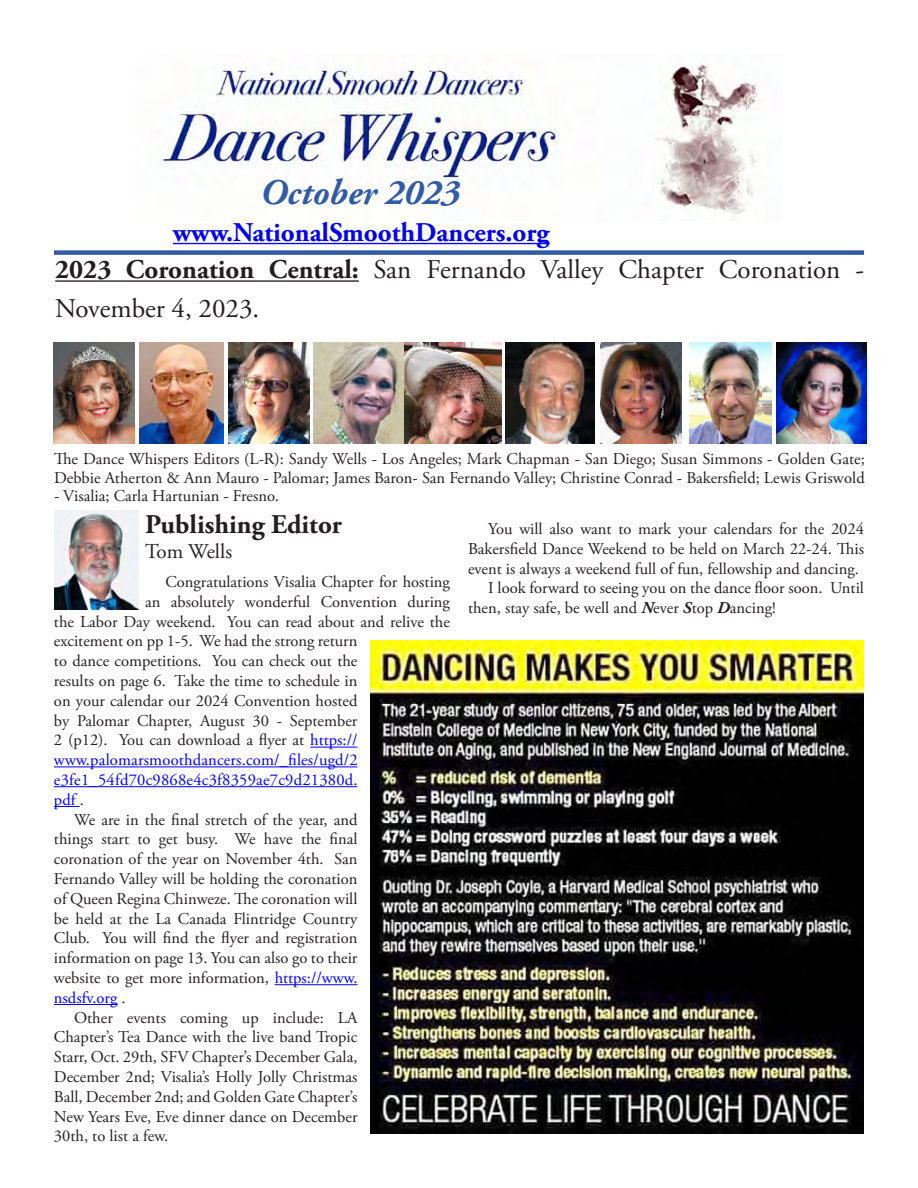
<style>
.page{position:relative;width:918px;height:1188px;background:#fff}
.page>*{position:absolute;margin:0;border:0;box-sizing:border-box;transform-origin:0 0}
.t1{font:italic 700 36px "Adobe Garamond Pro";color:#315ba7}
.DW_Headline{font:27px/39px "Adobe Garamond Pro";color:#231f20}
.DW_Headline-2{font:700 27px "Adobe Garamond Pro";color:#00f}
.DW_Headline-3{font:700 27px "Adobe Garamond Pro";color:#231f20}
.DW_Headline-4{font:21px "Adobe Garamond Pro";color:#231f20}
.Dance_Whispers{font:16.5px/19.8px "Adobe Garamond Pro";color:#231f20;text-align:justify}
.DW_Sub-headings{font:16.5px/19.5px "Adobe Garamond Pro";color:#231f20}
.Dance_Whispers-2{font:16.5px "Adobe Garamond Pro";letter-spacing:.015em;color:#00f}
.s1{font-weight:700}
.s2{color:#00f}
.s3{color:#231f20}
.s4{font-weight:700;font-style:italic}
</style>
<div class="page">
<img style="left:55px;top:511px;width:83px;height:98px">
<img style="left:53px;top:342px;width:81px;height:101px">
<img style="left:140px;top:342px;width:83px;height:101px">
<img style="left:228px;top:342px;width:81px;height:101px">
<img style="left:505px;top:342px;width:90px;height:101px">
<img style="left:601px;top:342px;width:81px;height:101px">
<img style="left:689px;top:342px;width:82px;height:101px">
<img style="left:777px;top:342px;width:90px;height:101px">
<hr style="left:55px;top:280px;width:304px;height:2px;background:#231f20">
<img style="left:314px;top:342px;width:91px;height:101px">
<img style="left:405px;top:342px;width:96px;height:101px">
<img style="left:371px;top:641px;width:493px;height:493px">
<hr style="left:310px;top:747px;width:47px;height:1px;background:#00f">
<hr style="left:54px;top:766px;width:303px;height:1px;background:#00f">
<hr style="left:54px;top:786px;width:303px;height:1px;background:#00f">
<svg style="left:54px;top:806px;width:26px;height:1px"></svg>
<hr style="left:275px;top:984px;width:82px;height:1px;background:#00f">
<hr style="left:54px;top:1004px;width:63px;height:1px;background:#00f">
<img style="left:160px;top:61px;width:599px;height:153px">
<div style="left:54px;top:250px;width:810px;height:5px;background:#315ba7"></div>
<hr style="left:173px;top:243px;width:376px;height:1px;background:#00f">
<p class="t1" style="left:260px;top:171px;width:201px">October 2023</p>
<p class="DW_Headline-2" style="left:173px;top:217px;width:378px">www.NationalSmoothDancers.org</p>
<p class="DW_Headline" style="left:55px;top:251px;width:810px"><span class="s1">2023 Coronation Central:</span> San Fernando Valley Chapter Coronation -<br>November 4, 2023.</p>
<p class="DW_Sub-headings" style="left:54px;top:449px;width:812px">The Dance Whispers Editors (L-R): Sandy Wells - Los Angeles; Mark Chapman - San Diego; Susan Simmons - Golden Gate;<br>Debbie Atherton &amp; Ann Mauro - Palomar; James Baron- San Fernando Valley; Christine Conrad - Bakersfield; Lewis Griswold</p>
<p class="DW_Sub-headings" style="left:54px;top:487px;width:226px">- Visalia; Carla Hartunian - Fresno.</p>
<p class="DW_Headline-3" style="left:145px;top:509px;width:198px">Publishing Editor</p>
<p class="DW_Headline-4" style="left:145px;top:539px;width:89px">Tom Wells</p>
<p class="Dance_Whispers" style="left:165px;top:573px;width:286px">Congratulations Visalia Chapter for hosting</p>
<p class="Dance_Whispers" style="left:145px;top:592px;width:306px">an absolutely wonderful Convention during</p>
<p class="Dance_Whispers" style="left:54px;top:612px;width:397px">the Labor Day weekend. You can read about and relive the</p>
<p class="Dance_Whispers" style="left:54px;top:632px;width:305px">excitement on pp 1-5. We had the strong return</p>
<p class="Dance_Whispers" style="left:54px;top:652px;width:305px">to dance competitions. You can check out the</p>
<p class="Dance_Whispers" style="left:54px;top:672px;width:305px">results on page 6. Take the time to schedule in</p>
<p class="Dance_Whispers" style="left:54px;top:691px;width:305px">on your calendar our 2024 Convention hosted</p>
<p class="Dance_Whispers" style="left:54px;top:711px;width:305px">by Palomar Chapter, August 30 - September</p>
<p class="Dance_Whispers" style="left:54px;top:731px;width:305px">2 (p12). You can download a flyer at <span class="s2">https://</span></p>
<p class="Dance_Whispers-2" style="left:54px;top:750px;width:305px">www.palomarsmoothdancers.com/_files/ugd/2</p>
<p class="Dance_Whispers-2" style="left:54px;top:770px;width:305px">e3fe1_54fd70c9868e4c3f8359ae7c9d21380d.</p>
<p class="Dance_Whispers-2" style="left:54px;top:790px;width:31px">pdf <span class="s3">.</span></p>
<p class="Dance_Whispers" style="left:54px;top:810px;width:305px;text-indent:20px">We are in the final stretch of the year, and things start to get busy. We have the final coronation of the year on November 4th. San Fernando Valley will be holding the coronation of Queen Regina Chinweze. The coronation will be held at the La Canada Flintridge Country Club. You will find the flyer and registration information on page 13. You can also go to their website to get more information, <span class="s2">https://www. nsdsfv.org</span> .</p>
<p class="Dance_Whispers" style="left:54px;top:1008px;width:305px;text-indent:20px">Other events coming up include: LA Chapter’s Tea Dance with the live band Tropic Starr, Oct. 29th, SFV Chapter’s December Gala, December 2nd; Visalia’s Holly Jolly Christmas Ball, December 2nd; and Golden Gate Chapter’s New Years Eve, Eve dinner dance on December 30th, to list a few.</p>
<p class="Dance_Whispers" style="left:468px;top:519px;width:398px;text-indent:20px">You will also want to mark your calendars for the 2024<br>Bakersfield Dance Weekend to be held on March 22-24. This event is always a weekend full of fun, fellowship and dancing.</p>
<p class="Dance_Whispers" style="left:468px;top:579px;width:398px;text-indent:20px">I look forward to seeing you on the dance floor soon. Until then, stay safe, be well and <span class="s4">N</span>ever <span class="s4">S</span>top <span class="s4">D</span>ancing!</p>
</div>
